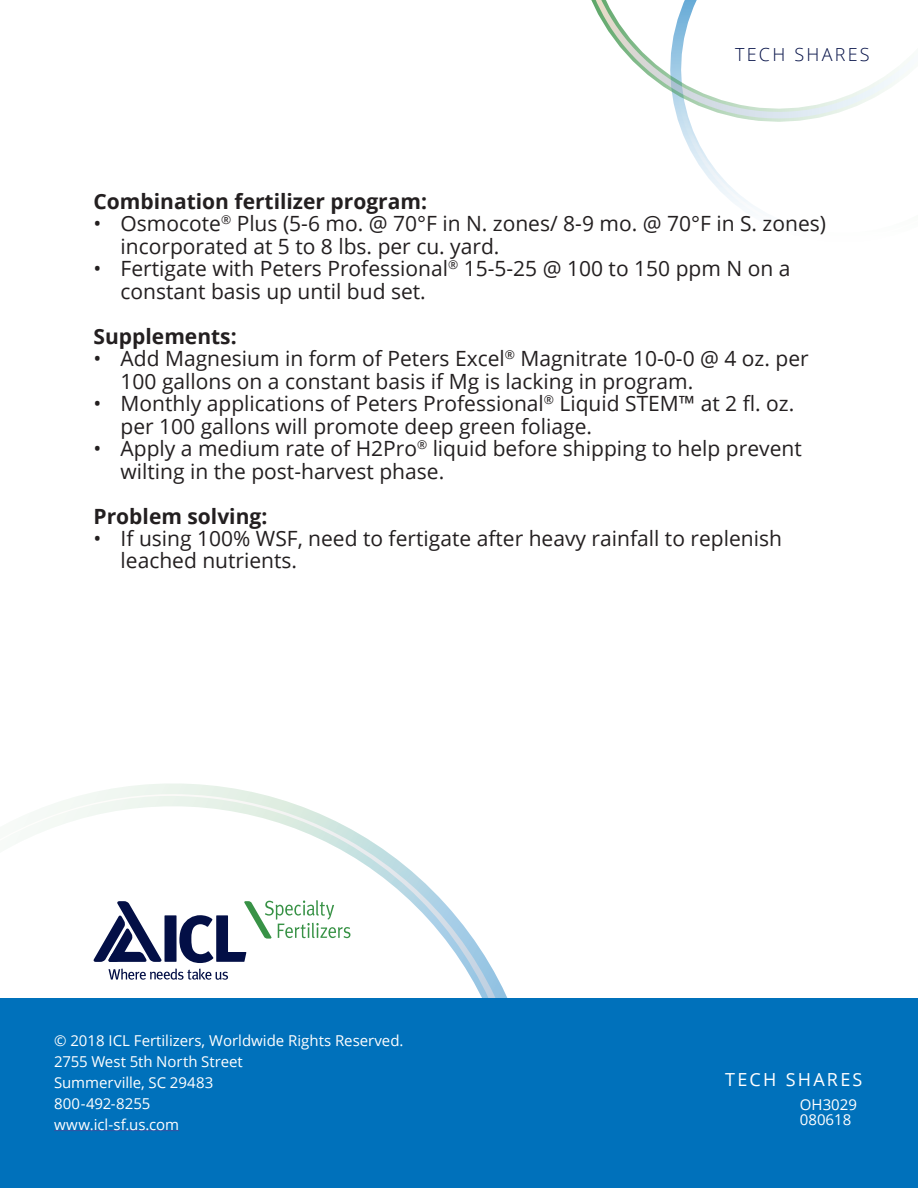
<style>
.page{position:relative;width:918px;height:1188px;background:#fff}
.page>*{position:absolute;margin:0;border:0;box-sizing:border-box;transform-origin:0 0}
.t1{font:21px/22.5px "Open Sans";color:#231f20}
.t2{font:700 21px "Open Sans";color:#231f20}
.t3{font:18px "Open Sans";letter-spacing:.125em;color:#fff}
.t4{font:300 18px "Open Sans";letter-spacing:.125em;color:#030f46}
.t5{font:15px/21px "Open Sans";color:#fff}
</style>
<div class="page">
<svg style="left:687px;top:144px;width:68px;height:63px"></svg>
<svg style="left:677px;top:66px;width:228px;height:78px"></svg>
<svg style="left:591px;top:0;width:285px;height:118px"></svg>
<svg style="left:85px;top:783px;width:505px;height:216px"></svg>
<svg style="left:0;top:795px;width:448px;height:204px"></svg>
<svg style="left:94px;top:901px;width:68px;height:61px"></svg>
<div style="left:165px;top:915px;width:12px;height:47px;background:#030f46"></div>
<svg style="left:179px;top:900px;width:171px;height:63px"></svg>
<svg style="left:108px;top:969px;width:120px;height:11px"></svg>
<div style="left:0;top:999px;width:918px;height:189px;background:#0071bb"></div>
<hr style="left:54px;top:1130px;width:125px;height:1px;background:#3853a3">
<p class="t4" style="left:735px;top:42px;width:136px">TECH SHARES</p>
<p class="t2" style="left:94px;top:186px;width:335px">Combination fertilizer program:</p>
<p class="t1" style="left:121px;top:212px;width:707px;text-indent:-27px">• Osmocote<sup>®</sup> Plus (5-6 mo. @ 70°F in N. zones/ 8-9 mo. @ 70°F in S. zones) incorporated at 5 to 8 lbs. per cu. yard.</p>
<p class="t1" style="left:121px;top:257px;width:671px;text-indent:-27px">• Fertigate with Peters Professional<sup>®</sup> 15-5-25 @ 100 to 150 ppm N on a constant basis up until bud set.</p>
<p class="t2" style="left:94px;top:321px;width:145px">Supplements:</p>
<p class="t1" style="left:121px;top:347px;width:690px;text-indent:-27px">• Add Magnesium in form of Peters Excel<sup>®</sup> Magnitrate 10-0-0 @ 4 oz. per<br>100 gallons on a constant basis if Mg is lacking in program.</p>
<p class="t1" style="left:121px;top:392px;width:675px;text-indent:-27px">• Monthly applications of Peters Professional<sup>®</sup> Liquid STEM™ at 2 fl. oz. per 100 gallons will promote deep green foliage.</p>
<p class="t1" style="left:121px;top:437px;width:683px;text-indent:-27px">• Apply a medium rate of H2Pro<sup>®</sup> liquid before shipping to help prevent wilting in the post-harvest phase.</p>
<p class="t2" style="left:94px;top:501px;width:175px">Problem solving:</p>
<p class="t1" style="left:121px;top:527px;width:663px;text-indent:-27px">• If using 100% WSF, need to fertigate after heavy rainfall to replenish leached nutrients.</p>
<p class="t5" style="left:54px;top:1029px;width:351px">© 2018 ICL Fertilizers, Worldwide Rights Reserved.<br>2755 West 5th North Street<br>Summerville, SC 29483<br>800-492-8255<br>www.icl-sf.us.com</p>
<p class="t3" style="left:725px;top:1067px;width:139px">TECH SHARES</p>
<p class="t5" style="left:800px;top:1097px;width:59px;line-height:15px">OH3029<br>080618</p>
</div>
